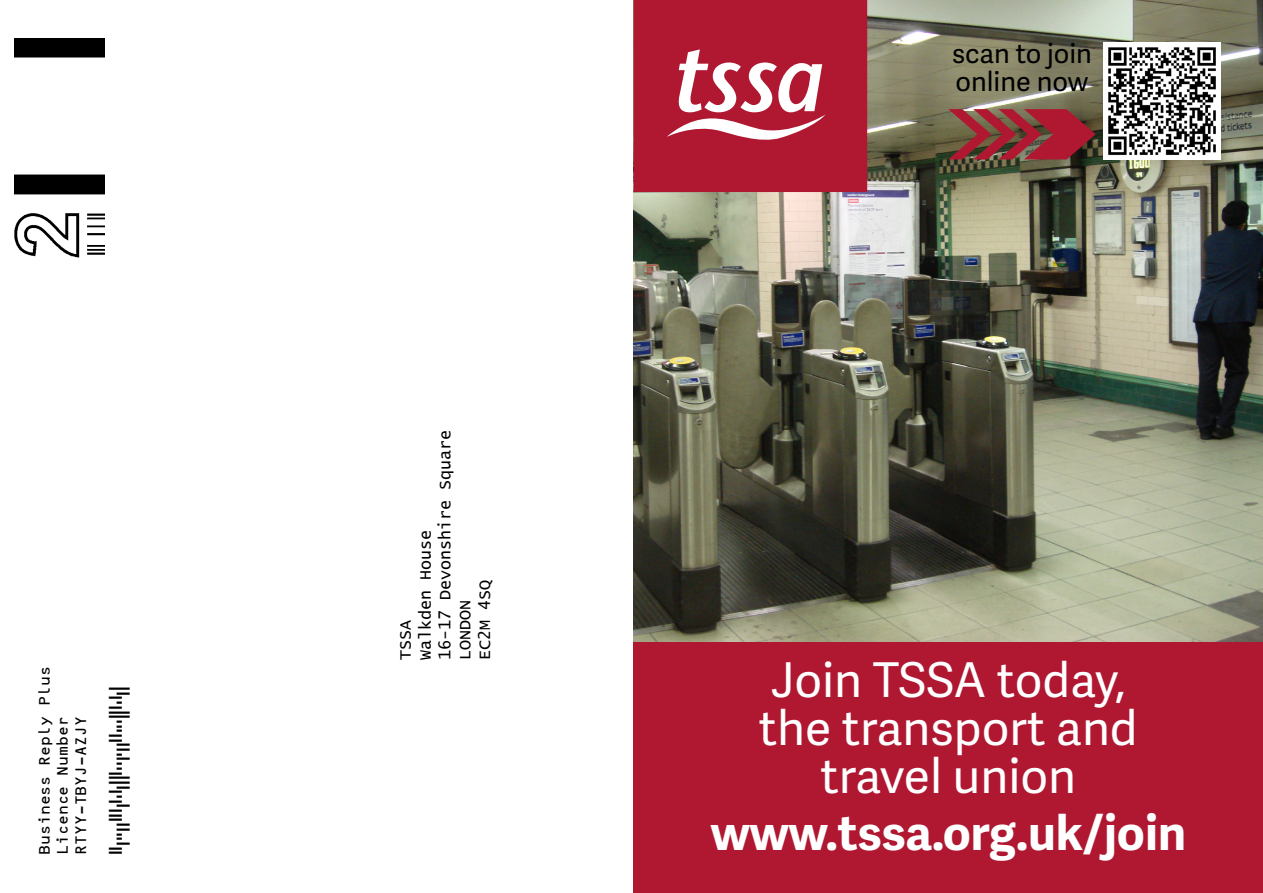
<style>
.page{position:relative;width:1263px;height:893px;background:#fff}
.page>*{position:absolute;margin:0;border:0;box-sizing:border-box;transform-origin:0 0}
.t1{font:48px/48px "Adelle Sans";color:#fff;text-align:center}
.t2{font:700 48px "Adelle Sans";color:#fff}
.t3{font:27px/28.5px "Adelle Sans";color:#000}
.t4{font:16.5px/19.8px "Lucida Console";color:#000}
.t5{font:16.5px/18.1px "OCRB";color:#000}
</style>
<div class="page">
<img style="left:634px;top:0;width:629px;height:642px">
<div style="left:633px;top:642px;width:630px;height:251px;background:#b01832"></div>
<img style="left:14px;top:38px;width:90px;height:219px">
<svg style="left:634px;top:0;width:233px;height:192px"></svg>
<img style="left:948px;top:109px;width:148px;height:50px">
<img style="left:1103px;top:43px;width:117px;height:116px">
<p class="t5" style="left:36px;top:855px;width:191px;rotate:-90deg">Business Reply Plus<br>Licence Number<br>RTYY–TBYJ–AZJY</p>
<p class="t4" style="left:396px;top:660px;width:231px;rotate:-90deg">TSSA<br>Walkden House<br>16-17 Devonshire Square<br>LONDON<br>EC2M 4SQ</p>
<h2 class="t3" style="left:952px;top:40px;width:141px">scan to join online now</h2>
<h1 class="t1" style="left:759px;top:658px;width:380px">Join TSSA today, the transport and travel union</h1>
<h1 class="t2" style="left:711px;top:804px;width:477px">www.tssa.org.uk/join</h1>
</div>
